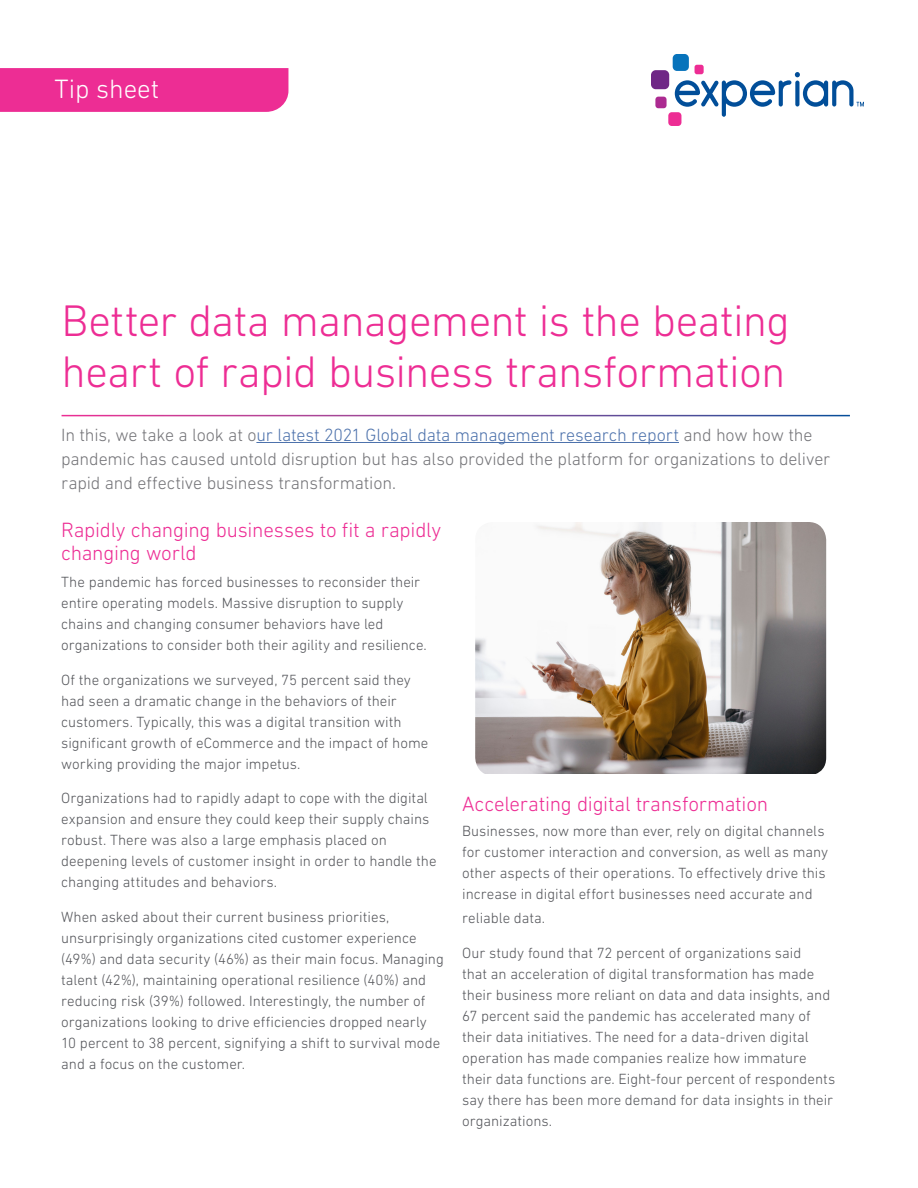
<style>
.page{position:relative;width:918px;height:1188px;background:#fff}
.page>*{position:absolute;margin:0;border:0;box-sizing:border-box;transform-origin:0 0}
.Title_heading_30_34{font:300 45px/51px "DIN Next W1 G";letter-spacing:-.015em;color:#ed2d94}
.t1{font:300 27px "DIN Next W1 G";color:#fff}
.Introduction_12_16{font:300 21px/22.5px "DIN Next W1 G";letter-spacing:-.01em;color:#ed2d94}
.Running_header_14_15{font:300 21px "DIN Next W1 G";letter-spacing:-.01em;color:#ed2d94}
.Introduction_12_16-2{font:300 18px/24px "DIN Next W1 G";letter-spacing:-.01em;color:#747478}
.Body_text_10_14{font:300 15px/21px "DIN Next W1 G";color:#54555a}
.s1{color:#4d72ac}
</style>
<div class="page">
<div style="left:673px;top:54px;width:16px;height:17px;background:#0773bb;border-radius:4px"></div>
<div style="left:651px;top:70px;width:18px;height:19px;background:#6f2786;border-radius:5px"></div>
<div style="left:655px;top:97px;width:12px;height:11px;background:#ac2b91;border-radius:3px"></div>
<div style="left:668px;top:112px;width:13px;height:14px;background:#ed2d94;border-radius:3px"></div>
<div style="left:695px;top:65px;width:9px;height:9px;background:#ed2d94;border-radius:2px"></div>
<svg style="left:675px;top:72px;width:189px;height:45px"></svg>
<div style="left:0;top:68px;width:288px;height:44px;background:#ed2d94"></div>
<hr style="left:256px;top:442px;width:423px;height:1px;background:#4d72ac">
<img style="left:475px;top:522px;width:351px;height:252px">
<p class="t1" style="left:55px;top:73px;width:106px">Tip sheet</p>
<p class="Title_heading_30_34" style="left:62px;top:295px;width:730px">Better data management is the beating heart of rapid business transformation</p>
<p class="Introduction_12_16-2" style="left:61px;top:422px;width:771px">In this, we take a look at o<span class="s1">ur latest 2021 Global data management research report</span> and how how the pandemic has caused untold disruption but has also provided the platform for organizations to deliver rapid and effective business transformation.</p>
<p class="Introduction_12_16" style="left:61px;top:519px;width:381px">Rapidly changing businesses to fit a rapidly changing world</p>
<p class="Body_text_10_14" style="left:61px;top:572px;width:367px">The pandemic has forced businesses to reconsider their entire operating models. Massive disruption to supply chains and changing consumer behaviors have led organizations to consider both their agility and resilience.</p>
<p class="Body_text_10_14" style="left:61px;top:669px;width:369px">Of the organizations we surveyed, 75 percent said they had seen a dramatic change in the behaviors of their customers. Typically, this was a digital transition with significant growth of eCommerce and the impact of home working providing the major impetus.</p>
<p class="Body_text_10_14" style="left:61px;top:788px;width:377px">Organizations had to rapidly adapt to cope with the digital expansion and ensure they could keep their supply chains robust. There was also a large emphasis placed on deepening levels of customer insight in order to handle the changing attitudes and behaviors.</p>
<p class="Body_text_10_14" style="left:61px;top:906px;width:384px">When asked about their current business priorities, unsurprisingly organizations cited customer experience (49%) and data security (46%) as their main focus. Managing talent (42%), maintaining operational resilience (40%) and reducing risk (39%) followed. Interestingly, the number of organizations looking to drive efficiencies dropped nearly 10 percent to 38 percent, signifying a shift to survival mode and a focus on the customer.</p>
<p class="Running_header_14_15" style="left:462px;top:792px;width:307px">Accelerating digital transformation</p>
<p class="Body_text_10_14" style="left:462px;top:821px;width:367px">Businesses, now more than ever, rely on digital channels for customer interaction and conversion, as well as many other aspects of their operations. To effectively drive this increase in digital effort businesses need accurate and</p>
<p class="Body_text_10_14" style="left:462px;top:908px;width:85px">reliable data.</p>
<p class="Body_text_10_14" style="left:462px;top:942px;width:374px">Our study found that 72 percent of organizations said<br>that an acceleration of digital transformation has made their business more reliant on data and data insights, and 67 percent said the pandemic has accelerated many of their data initiatives. The need for a data-driven digital operation has made companies realize how immature their data functions are. Eight-four percent of respondents say there has been more demand for data insights in their organizations.</p>
</div>
